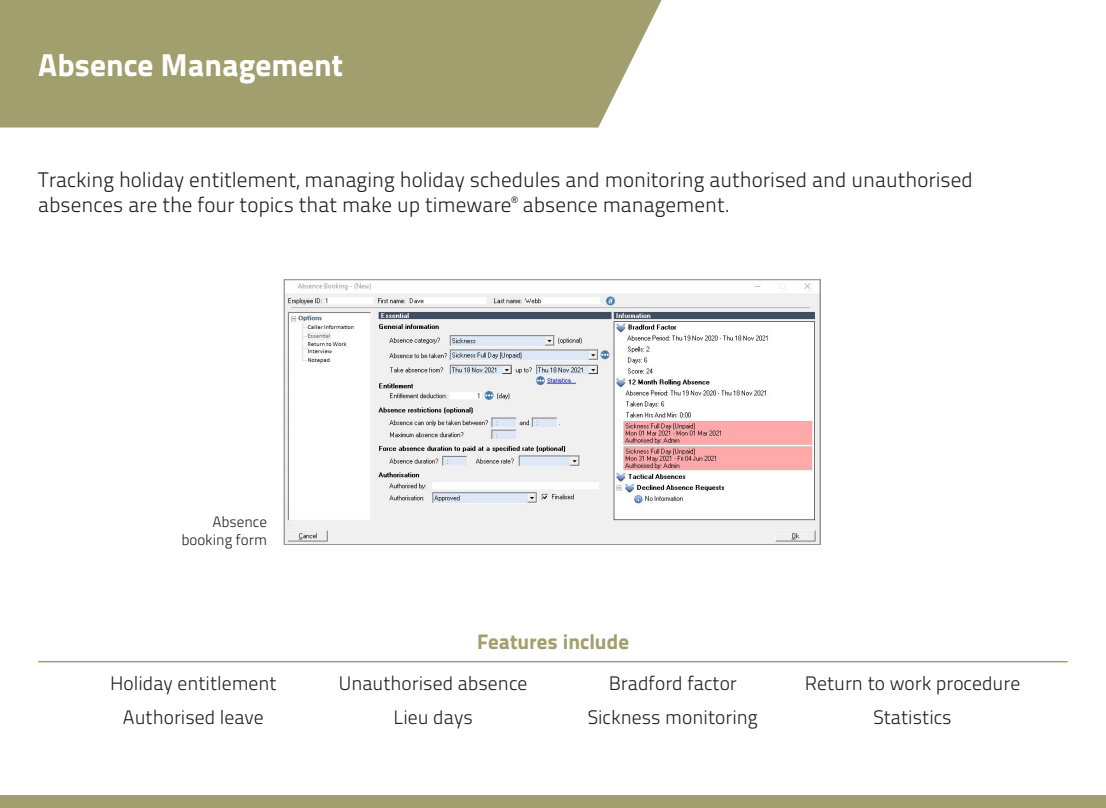
<style>
.page{position:relative;width:1106px;height:808px;background:#fff}
.page>*{position:absolute;margin:0;border:0;box-sizing:border-box;transform-origin:0 0}
.t1{font:31.5px "Titillium Text 22 L 999 wt";color:#fff}
.t2{font:21px/25.2px "Titillium Text 22 L 250 wt";color:#231f20}
.t3{font:21px "Titillium Text 22 L 999 wt";color:#a29f6e}
.t4{font:19.5px "Titillium Text 22 L 250 wt";color:#231f20}
.t5{font:15px/18px "Titillium Text 22 L 250 wt";color:#231f20;text-align:right}
</style>
<div class="page">
<div style="left:0;top:0;width:661px;height:128px;background:#a29f6e"></div>
<div style="left:0;top:795px;width:1106px;height:13px;background:#a29f6e"></div>
<hr style="left:38px;top:661px;width:1029px;height:1px;background:#a29f6e">
<img style="left:286px;top:283px;width:532px;height:260px">
<div style="left:284px;top:279px;width:536px;height:266px;border:1px solid #939598"></div>
<p class="t1" style="left:38px;top:40px;width:306px">Absence Management</p>
<p class="t2" style="left:38px;top:166px;width:936px">Tracking holiday entitlement, managing holiday schedules and monitoring authorised and unauthorised absences are the four topics that make up timeware<sup>®</sup> absence management.</p>
<p class="t5" style="left:181px;top:512px;width:87px">Absence booking form</p>
<p class="t4" style="left:110px;top:669px;width:168px">Holiday entitlement</p>
<p class="t4" style="left:123px;top:703px;width:142px">Authorised leave</p>
<p class="t3" style="left:477px;top:625px;width:153px">Features include</p>
<p class="t4" style="left:339px;top:669px;width:190px">Unauthorised absence</p>
<p class="t4" style="left:393px;top:703px;width:81px">Lieu days</p>
<p class="t4" style="left:609px;top:669px;width:129px">Bradford factor</p>
<p class="t4" style="left:587px;top:703px;width:172px">Sickness monitoring</p>
<p class="t4" style="left:805px;top:669px;width:217px">Return to work procedure</p>
<p class="t4" style="left:873px;top:703px;width:80px">Statistics</p>
</div>
